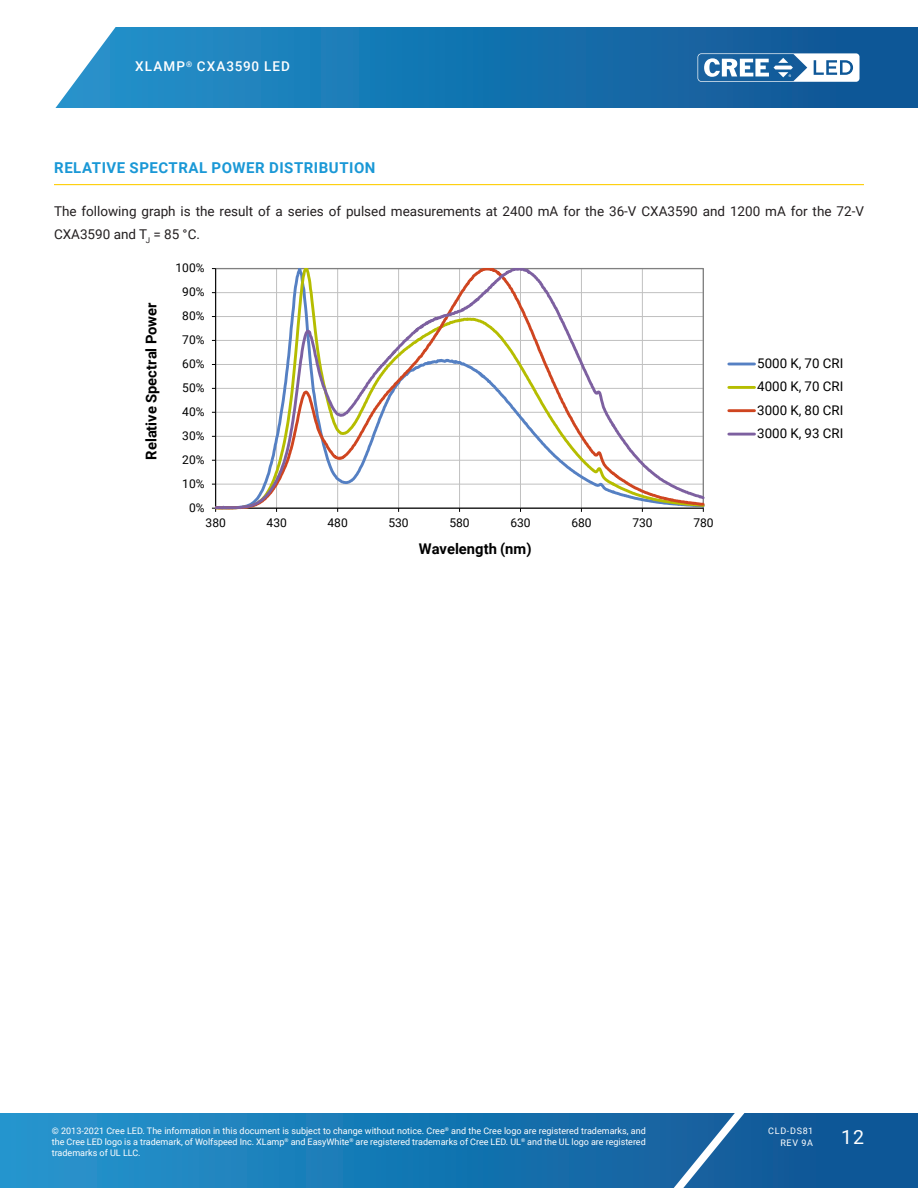
<style>
.page{position:relative;width:918px;height:1188px;background:#fff}
.page>*{position:absolute;margin:0;border:0;box-sizing:border-box;transform-origin:0 0}
.t1{font:19.5px "Roboto";color:#fff}
.Section_heading_with{font:700 15px "Roboto";letter-spacing:.035em;color:#1a98d6}
.t2{font:700 14.7px "Roboto";color:#000}
.Text_justify{font:13.5px/22.5px "Roboto";color:#231f20}
.t3{font:500 13.5px "Roboto";letter-spacing:.085em;color:#fff}
.t4{font:13.35px/23.4px "Roboto";letter-spacing:.005em;color:#000;text-align:justify}
.t5{font:12px "Roboto";color:#000}
.t6{font:9px/10.8px "Roboto";color:#fff;text-align:justify}
.t7{font:9px/12px "Roboto";letter-spacing:.085em;color:#fff;text-align:right}
</style>
<div class="page">
<svg style="left:0;top:1113px;width:918px;height:75px;background:#1876b2"></svg>
<svg style="left:644px;top:1113px;width:117px;height:75px;background:#296da6"></svg>
<svg style="left:55px;top:27px;width:863px;height:81px;background:#2078b2"></svg>
<svg style="left:698px;top:53px;width:162px;height:29px"></svg>
<hr style="left:54px;top:184px;width:810px;height:1px;background:#fece08">
<hr style="left:216px;top:412px;width:487px;height:1px;background:#c0c0c0">
<hr style="left:216px;top:388px;width:487px;height:1px;background:#c0c0c0">
<hr style="left:216px;top:364px;width:487px;height:1px;background:#c0c0c0">
<hr style="left:216px;top:340px;width:487px;height:1px;background:#c0c0c0">
<hr style="left:216px;top:316px;width:487px;height:1px;background:#c0c0c0">
<hr style="left:216px;top:292px;width:487px;height:1px;background:#c0c0c0">
<hr style="left:642px;top:269px;width:1px;height:239px;background:#c0c0c0">
<hr style="left:215px;top:269px;width:1px;height:239px;background:#000">
<svg style="left:216px;top:269px;width:402px;height:240px"></svg>
<svg style="left:609px;top:421px;width:96px;height:91px"></svg>
<hr style="left:729px;top:363px;width:25px;height:2px;background:#5580c3">
<hr style="left:729px;top:386px;width:25px;height:3px;background:#b5bd00">
<hr style="left:729px;top:409px;width:25px;height:3px;background:#cf4520">
<hr style="left:729px;top:433px;width:25px;height:3px;background:#7d60a0">
<h3 class="t3" style="left:135px;top:57px;width:156px">XLAMP<sup>®</sup> CXA3590 LED</h3>
<p class="Section_heading_with" style="left:54px;top:157px;width:323px">RELATIVE SPECTRAL POWER DISTRIBUTION</p>
<p class="Text_justify" style="left:54px;top:199px;width:812px">The following graph is the result of a series of pulsed measurements at 2400 mA for the 36-V CXA3590 and 1200 mA for the 72‑V<br>CXA3590 and T<sub>J</sub> = 85 °C.</p>
<p class="t5" style="left:176px;top:260px;width:31px">100%</p>
<p class="t2" style="left:141px;top:460px;width:159px;rotate:-90deg">Relative Spectral Power</p>
<p class="t5" style="left:182px;top:284px;width:24px">90%</p>
<p class="t5" style="left:182px;top:307px;width:24px">80%</p>
<p class="t5" style="left:182px;top:331px;width:24px">70%</p>
<p class="t5" style="left:182px;top:355px;width:24px">60%</p>
<p class="t5" style="left:182px;top:379px;width:24px">50%</p>
<p class="t5" style="left:182px;top:403px;width:24px">40%</p>
<p class="t5" style="left:182px;top:427px;width:24px">30%</p>
<p class="t5" style="left:182px;top:451px;width:24px">20%</p>
<p class="t5" style="left:182px;top:475px;width:24px">10%</p>
<p class="t5" style="left:189px;top:499px;width:17px">0%</p>
<p class="t5" style="left:206px;top:515px;width:22px">380</p>
<p class="t5" style="left:267px;top:515px;width:22px">430</p>
<p class="t5" style="left:328px;top:515px;width:22px">480</p>
<p class="t5" style="left:389px;top:515px;width:22px">530</p>
<p class="t5" style="left:449px;top:515px;width:22px">580</p>
<p class="t5" style="left:510px;top:515px;width:22px">630</p>
<p class="t5" style="left:571px;top:515px;width:22px">680</p>
<p class="t5" style="left:632px;top:515px;width:22px">730</p>
<p class="t5" style="left:693px;top:515px;width:22px">780</p>
<p class="t2" style="left:419px;top:538px;width:114px">Wavelength (nm)</p>
<p class="t4" style="left:757px;top:351px;width:88px">5000 K, 70 CRI 4000 K, 70 CRI 3000 K, 80 CRI 3000 K, 93 CRI</p>
<p class="t6" style="left:52px;top:1125px;width:596px">© 2013-2021 Cree LED. The information in this document is subject to change without notice. Cree<sup>®</sup> and the Cree logo are registered trademarks, and the Cree LED logo is a trademark, of Wolfspeed Inc. XLamp<sup>®</sup> and EasyWhite<sup>®</sup> are registered trademarks of Cree LED. UL<sup>®</sup> and the UL logo are registered trademarks of UL LLC.</p>
<p class="t7" style="left:768px;top:1124px;width:47px">CLD-DS81<br>REV 9A</p>
<h1 class="t1" style="left:841px;top:1123px;width:24px">12</h1>
</div>
